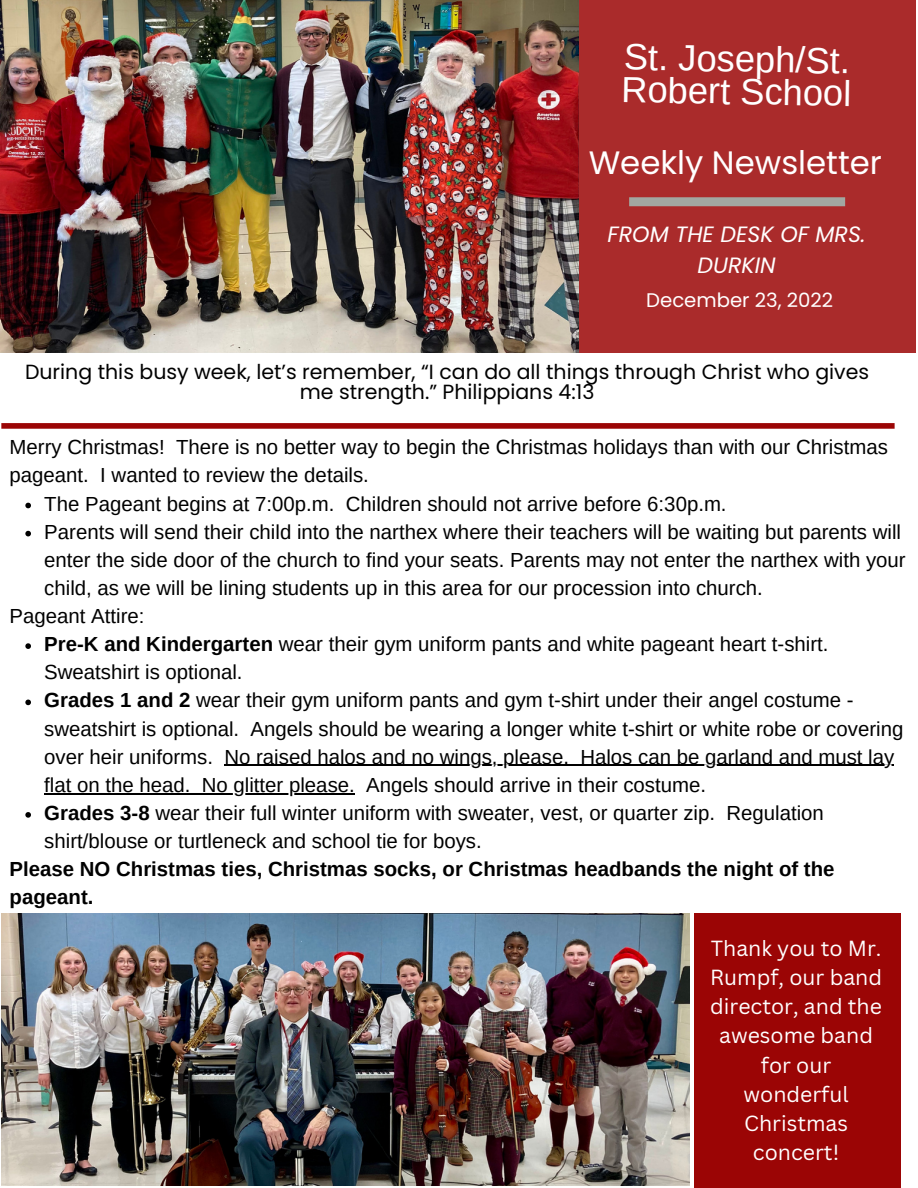
<style>
.page{position:relative;width:918px;height:1188px;background:#fff}
.page>*{position:absolute;margin:0;border:0;box-sizing:border-box;transform-origin:0 0}
.t1{font:36.3px/32.5px "Arimo";color:#fff}
.t2{font:32.4px "Poppins";color:#fff}
.t3{font:italic 22.2px/30.3px "Poppins";color:#fff;text-align:center}
.t4{font:21.3px/29.2px "Canva Sans";color:#fff;text-align:center}
.t5{font:20.55px/20.2px "Poppins";color:#000;text-align:center}
.t6{font:20.4px/28.2px "Arimo";color:#000}
.t7{font:700 20.4px/28.2px "Arimo";color:#000}
.t8{font:19.65px "Poppins";color:#fff}
.s1{font-weight:700}
</style>
<div class="page">
<div style="left:578px;top:0;width:338px;height:352px;background:#aa2b2b"></div>
<div style="left:629px;top:197px;width:216px;height:9px;background:#a2a7a1"></div>
<div style="left:1px;top:423px;width:894px;height:6px;background:#9b0505"></div>
<svg style="left:25px;top:503px;width:6px;height:5px"></svg>
<svg style="left:25px;top:531px;width:6px;height:5px"></svg>
<svg style="left:25px;top:643px;width:6px;height:6px"></svg>
<svg style="left:25px;top:700px;width:6px;height:5px"></svg>
<hr style="left:224px;top:765px;width:345px;height:1px;background:#000">
<hr style="left:580px;top:765px;width:314px;height:1px;background:#000">
<hr style="left:44px;top:793px;width:147px;height:1px;background:#000">
<hr style="left:202px;top:793px;width:153px;height:1px;background:#000">
<svg style="left:25px;top:812px;width:6px;height:6px"></svg>
<img style="left:0;top:0;width:579px;height:352px">
<img style="left:1px;top:914px;width:689px;height:272px">
<div style="left:694px;top:914px;width:206px;height:274px;background:#9b0505"></div>
<h1 class="t1" style="left:622px;top:40px;width:232px;rotate:1deg">St. Joseph/St.<br>Robert School</h1>
<h2 class="t2" style="left:589px;top:140px;width:295px">Weekly Newsletter</h2>
<p class="t3" style="left:608px;top:219px;width:259px">FROM THE DESK OF MRS.<br>DURKIN</p>
<p class="t8" style="left:646px;top:287px;width:188px">December 23, 2022</p>
<p class="t5" style="left:25px;top:361px;width:846px">During this busy week, let’s remember, “I can do all things through Christ who gives me strength.” Philippians 4:13</p>
<p class="t6" style="left:10px;top:433px;width:880px">Merry Christmas! There is no better way to begin the Christmas holidays than with our Christmas pageant. I wanted to review the details.</p>
<p class="t6" style="left:44px;top:489px;width:863px">The Pageant begins at 7:00p.m. Children should not arrive before 6:30p.m.<br>Parents will send their child into the narthex where their teachers will be waiting but parents will enter the side door of the church to find your seats. Parents may not enter the narthex with your child, as we will be lining students up in this area for our procession into church.</p>
<p class="t6" style="left:44px;top:630px;width:861px"><span class="s1">Pre-K and Kindergarten</span> wear their gym uniform pants and white pageant heart t-shirt.<br>Sweatshirt is optional.<br><span class="s1">Grades 1 and 2</span> wear their gym uniform pants and gym t-shirt under their angel costume - sweatshirt is optional. Angels should be wearing a longer white t-shirt or white robe or covering over heir uniforms. No raised halos and no wings, please. Halos can be garland and must lay flat on the head. No glitter please. Angels should arrive in their costume.<br><span class="s1">Grades 3-8</span> wear their full winter uniform with sweater, vest, or quarter zip. Regulation shirt/blouse or turtleneck and school tie for boys.</p>
<p class="t6" style="left:10px;top:602px;width:136px">Pageant Attire:</p>
<p class="t7" style="left:10px;top:855px;width:826px">Please NO Christmas ties, Christmas socks, or Christmas headbands the night of the pageant.</p>
<p class="t4" style="left:710px;top:933px;width:173px">Thank you to Mr.<br>Rumpf, our band director, and the awesome band for our wonderful<br>Christmas concert!</p>
</div>
